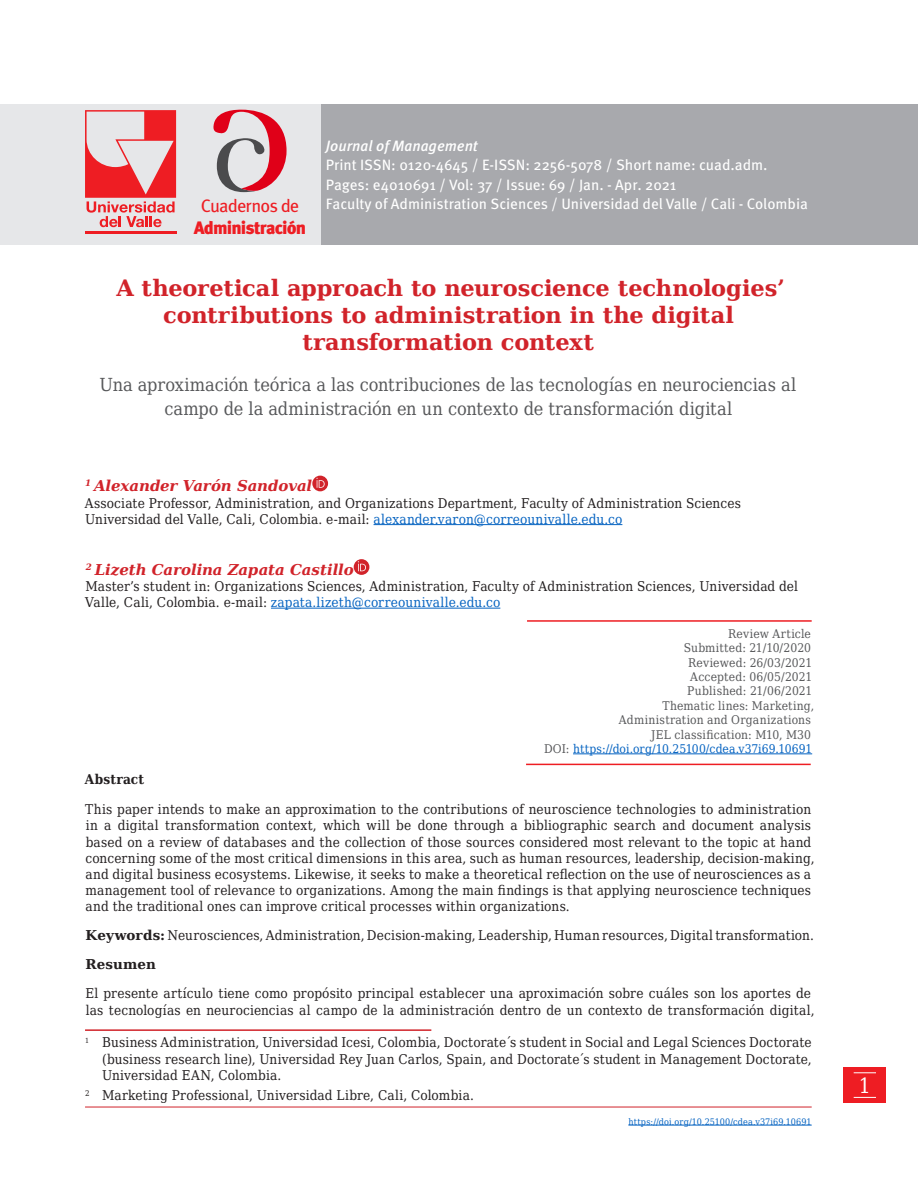
<style>
.page{position:relative;width:918px;height:1188px;background:#fff}
.page>*{position:absolute;margin:0;border:0;box-sizing:border-box;transform-origin:0 0}
.titulos-traducciones{font:700 22.5px/27px "DejaVu Serif";letter-spacing:-.005em;color:#d1232a;text-align:center}
.t1{font:21px "DejaVu Serif Condensed";color:#fff}
.titulos-traducciones-2{font:18px/24px "DejaVu Serif Condensed";color:#57585a;text-align:center}
.t2{font:900 18px "Meta Pro";letter-spacing:-.05em;color:#ee1d23}
.t3{font:18px "Meta Pro";letter-spacing:-.05em;color:#ee1d23}
.t4{font:15px "Meta Pro";color:#fff}
.autor{font:italic 700 15px "DejaVu Serif";letter-spacing:-.01em;color:#d1232a}
.t5{font:italic 500 15px "Meta Pro";color:#fff}
.resumenes{font:13.5px/16.2px "DejaVu Serif Condensed";letter-spacing:.01em;color:#231f20}
.info-autor{font:13.5px/16.2px "DejaVu Serif Condensed";letter-spacing:.01em;color:#231f20}
.pie-de-pagina{font:13.5px/16.2px "DejaVu Serif Condensed";letter-spacing:.01em;color:#231f20;text-align:justify}
.fechas{font:700 13.5px "DejaVu Serif Condensed";letter-spacing:.015em;color:#231f20}
.resumenes-2{font:700 13.5px "DejaVu Serif";letter-spacing:.01em;color:#231f20}
.fechas-2{font:12px "DejaVu Serif Condensed";letter-spacing:.015em;color:#57585a}
.fechas-3{font:12px "DejaVu Serif Condensed";color:#0563c1}
.info-autor-2{font:12px "DejaVu Serif Condensed";letter-spacing:.015em;color:#57585a}
.fechas-4{font:9px "DejaVu Serif Condensed";letter-spacing:.01em;color:#0563c1}
.s1{color:#0563c1}
.s2{color:#57585a}
.s3{font-family:"DejaVu Serif";font-weight:700}
</style>
<div class="page">
<div style="left:844px;top:1067px;width:42px;height:36px;background:#ee1d23"></div>
<svg style="left:854px;top:1072px;width:22px;height:1px"></svg>
<svg style="left:854px;top:1097px;width:22px;height:1px"></svg>
<hr style="left:85px;top:1107px;width:727px;height:1px;background:#d1232a">
<hr style="left:628px;top:1125px;width:184px;height:1px;background:#0563c1">
<hr style="left:374px;top:524px;width:248px;height:1px;background:#0563c1">
<hr style="left:271px;top:608px;width:229px;height:1px;background:#0563c1">
<hr style="left:573px;top:754px;width:239px;height:1px;background:#0563c1">
<svg style="left:312px;top:476px;width:16px;height:15px"></svg>
<svg style="left:316px;top:478px;width:9px;height:10px"></svg>
<svg style="left:354px;top:559px;width:15px;height:16px"></svg>
<svg style="left:358px;top:561px;width:8px;height:10px"></svg>
<hr style="left:85px;top:1029px;width:346px;height:2px;background:#d1232a">
<hr style="left:527px;top:620px;width:285px;height:2px;background:#ee1d23">
<hr style="left:526px;top:764px;width:285px;height:1px;background:#ee1d23">
<div style="left:320px;top:104px;width:598px;height:141px;background:#a8a9ad"></div>
<div style="left:0;top:104px;width:320px;height:141px;background:#e6e7e9"></div>
<hr style="left:85px;top:231px;width:91px;height:3px;background:#ee1d23">
<svg style="left:85px;top:110px;width:91px;height:117px"></svg>
<svg style="left:213px;top:110px;width:74px;height:82px"></svg>
<p class="t3" style="left:201px;top:195px;width:100px">Cuadernos de</p>
<p class="t2" style="left:194px;top:216px;width:114px">Administración</p>
<p class="t5" style="left:326px;top:136px;width:153px">Journal of Management</p>
<p class="t4" style="left:326px;top:156px;width:443px">Print ISSN: 0120-4645 / E-ISSN: 2256-5078 / Short name: cuad.adm.</p>
<p class="t4" style="left:326px;top:175px;width:352px">Pages: e4010691 / Vol: 37 / Issue: 69 / Jan. - Apr. 2021</p>
<p class="t4" style="left:326px;top:195px;width:483px">Faculty of Administration Sciences / Universidad del Valle / Cali - Colombia</p>
<p class="titulos-traducciones" style="left:116px;top:274px;width:670px">A theoretical approach to neuroscience technologies’ contributions to administration in the digital transformation context</p>
<p class="titulos-traducciones-2" style="left:100px;top:372px;width:698px">Una aproximación teórica a las contribuciones de las tecnologías en neurociencias al campo de la administración en un contexto de transformación digital</p>
<p class="autor" style="left:85px;top:474px;width:229px"><sup>1</sup> Alexander Varón Sandoval</p>
<p class="info-autor" style="left:85px;top:494px;width:658px">Associate Professor, Administration, and Organizations Department, Faculty of Administration Sciences<br>Universidad del Valle, Cali, Colombia. e-mail: <span class="s1">alexander.varon@correounivalle.edu.co</span></p>
<p class="autor" style="left:86px;top:558px;width:269px"><sup>2</sup> Lizeth Carolina Zapata Castillo</p>
<p class="info-autor" style="left:85px;top:578px;width:715px">Master’s student in: Organizations Sciences, Administration, Faculty of Administration Sciences, Universidad del<br>Valle, Cali, Colombia. e-mail: <span class="s1">zapata.lizeth@correounivalle.edu.co</span></p>
<p class="info-autor-2" style="left:728px;top:625px;width:84px">Review Article</p>
<p class="fechas-2" style="left:684px;top:639px;width:129px">Submitted: 21/10/2020</p>
<p class="fechas-2" style="left:688px;top:653px;width:126px">Reviewed: 26/03/2021</p>
<p class="fechas-2" style="left:690px;top:668px;width:123px">Accepted: 06/05/2021</p>
<p class="fechas-2" style="left:687px;top:682px;width:127px">Published: 21/06/2021</p>
<p class="fechas-2" style="left:662px;top:697px;width:153px">Thematic lines: Marketing,</p>
<p class="fechas-2" style="left:619px;top:711px;width:194px">Administration and Organizations</p>
<p class="fechas-2" style="left:651px;top:725px;width:161px">JEL classification: M10, M30</p>
<p class="fechas-3" style="left:544px;top:740px;width:270px"><span class="s2">DOI:</span> https://doi.org/10.25100/cdea.v37i69.10691</p>
<p class="fechas" style="left:85px;top:768px;width:61px">Abstract</p>
<p class="resumenes" style="left:85px;top:801px;width:731px">This paper intends to make an approximation to the contributions of neuroscience technologies to administration in a digital transformation context, which will be done through a bibliographic search and document analysis based on a review of databases and the collection of those sources considered most relevant to the topic at hand concerning some of the most critical dimensions in this area, such as human resources, leadership, decision-making, and digital business ecosystems. Likewise, it seeks to make a theoretical reflection on the use of neurosciences as a management tool of relevance to organizations. Among the main findings is that applying neuroscience techniques and the traditional ones can improve critical processes within organizations.</p>
<p class="resumenes" style="left:85px;top:927px;width:730px"><span class="s3">Keywords:</span> Neurosciences, Administration, Decision-making, Leadership, Human resources, Digital transformation.</p>
<p class="resumenes-2" style="left:85px;top:954px;width:72px">Resumen</p>
<p class="resumenes" style="left:85px;top:985px;width:731px">El presente artículo tiene como propósito principal establecer una aproximación sobre cuáles son los aportes de las tecnologías en neurociencias al campo de la administración dentro de un contexto de transformación digital,</p>
<p class="pie-de-pagina" style="left:102px;top:1034px;width:711px;text-indent:-17px"><sup>1</sup> Business Administration, Universidad Icesi, Colombia, Doctorate´s student in Social and Legal Sciences Doctorate (business research line), Universidad Rey Juan Carlos, Spain, and Doctorate´s student in Management Doctorate, Universidad EAN, Colombia.</p>
<p class="pie-de-pagina" style="left:85px;top:1087px;width:390px"><sup>2</sup> Marketing Professional, Universidad Libre, Cali, Colombia.</p>
<p class="fechas-4" style="left:628px;top:1115px;width:185px">https://doi.org/10.25100/cdea.v37i69.10691</p>
<p class="t1" style="left:859px;top:1069px;width:14px">1</p>
</div>
